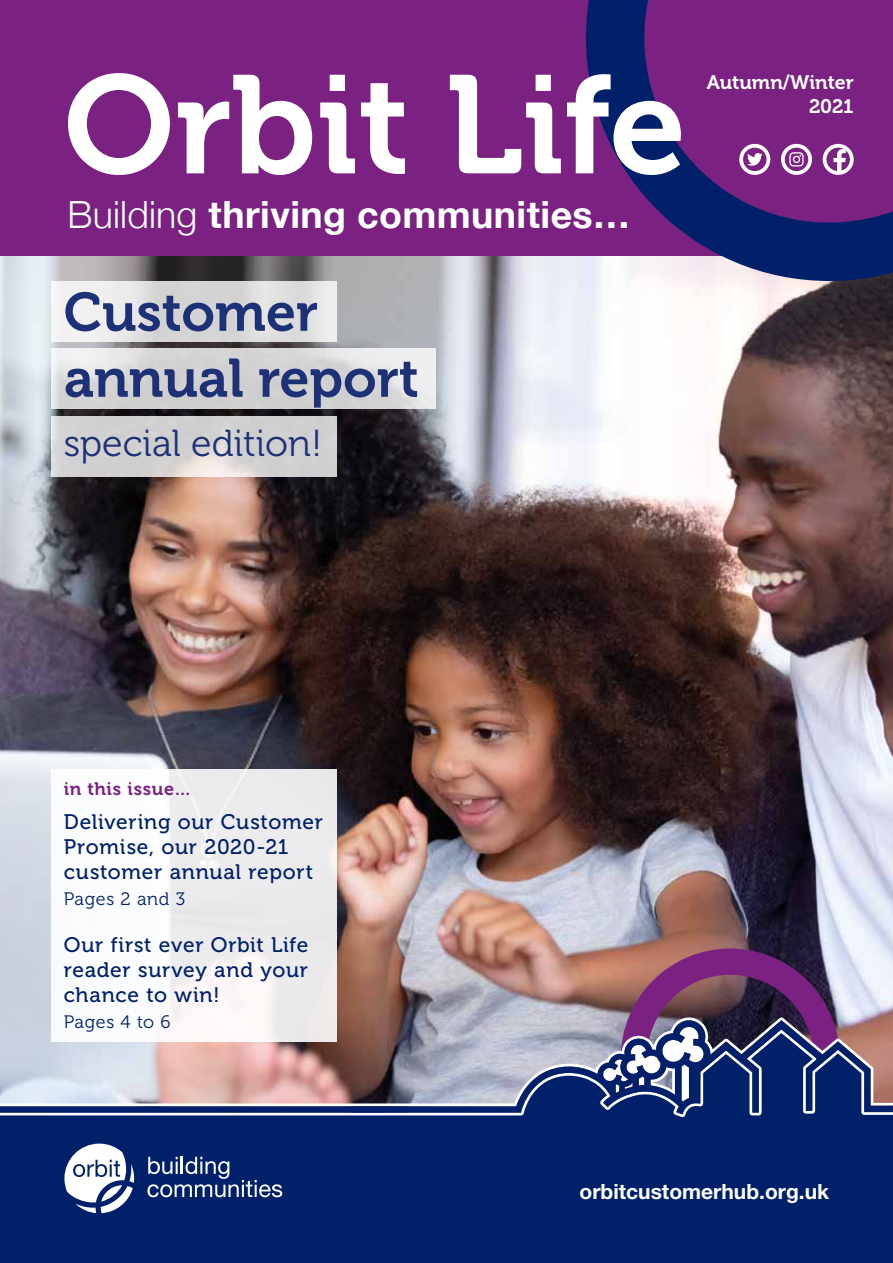
<style>
.page{position:relative;width:893px;height:1263px;background:#fff}
.page>*{position:absolute;margin:0;border:0;box-sizing:border-box;transform-origin:0 0}
.t1{font:138.9px "Museo 700";color:#fff}
.t2{font:54px/66px "Museo 700";color:#1d3176}
.t3{font:700 37.5px "Helvetica Neue";letter-spacing:.01em;color:#fff}
.t4{font:37.5px "Museo 300";color:#1d3176}
.t5{font:21px/25.2px "Museo 500";letter-spacing:.035em;color:#002169}
.t6{font:700 21px "Helvetica Neue LT Std";color:#fff}
.t7{font:19.5px/23.4px "Museo 700";color:#fff;text-align:right}
.t8{font:18px "Museo 300";letter-spacing:.035em;color:#002169}
.t9{font:18px "Museo 700";letter-spacing:.035em;color:#7a2182}
.s1{font-weight:300}
</style>
<div class="page">
<img style="left:0;top:255px;width:893px;height:762px">
<svg style="left:621px;top:948px;width:218px;height:69px;background:#703e66"></svg>
<div style="left:0;top:1117px;width:893px;height:146px;background:#002169"></div>
<svg style="left:0;top:1017px;width:893px;height:3px;background:#908093"></svg>
<svg style="left:0;top:1114px;width:893px;height:3px;fill:#002169"></svg>
<svg style="left:0;top:1020px;width:893px;height:94px;background:#8887a1"></svg>
<svg style="left:64px;top:1143px;width:70px;height:70px"></svg>
<svg style="left:147px;top:1157px;width:135px;height:40px;background:#365089"></svg>
<div style="left:0;top:0;width:893px;height:255px;background:#7a2182"></div>
<svg style="left:586px;top:0;width:307px;height:281px"></svg>
<svg style="left:52px;top:281px;width:285px;height:60px"></svg>
<svg style="left:52px;top:349px;width:384px;height:60px;background:#d9d8d9"></svg>
<svg style="left:52px;top:416px;width:285px;height:61px;background:#d3d2d2"></svg>
<div style="left:52px;top:770px;width:285px;height:272px;background:linear-gradient(to right,#fefeff,#e9e7e9)"></div>
<svg style="left:823px;top:144px;width:31px;height:31px"></svg>
<svg style="left:781px;top:144px;width:31px;height:31px"></svg>
<svg style="left:739px;top:144px;width:31px;height:31px"></svg>
<h1 class="t1" style="left:64px;top:48px;width:624px">Orbit Life</h1>
<h3 class="t3" style="left:68px;top:186px;width:564px"><span class="s1">Building</span> thriving communities…</h3>
<h2 class="t2" style="left:64px;top:280px;width:357px">Customer annual report</h2>
<h3 class="t4" style="left:64px;top:423px;width:260px">special edition!</h3>
<p class="t7" style="left:707px;top:71px;width:148px">Autumn/Winter<br>2021</p>
<p class="t9" style="left:64px;top:779px;width:129px">in this issue…</p>
<p class="t5" style="left:64px;top:809px;width:261px">Delivering our Customer<br>Promise, our 2020-21 customer annual report</p>
<p class="t8" style="left:64px;top:889px;width:123px">Pages 2 and 3</p>
<p class="t5" style="left:64px;top:932px;width:246px;text-align:justify">Our first ever Orbit Life reader survey and your chance to win!</p>
<p class="t8" style="left:64px;top:1012px;width:108px">Pages 4 to 6</p>
<p class="t6" style="left:579px;top:1179px;width:251px">orbitcustomerhub.org.uk</p>
</div>
